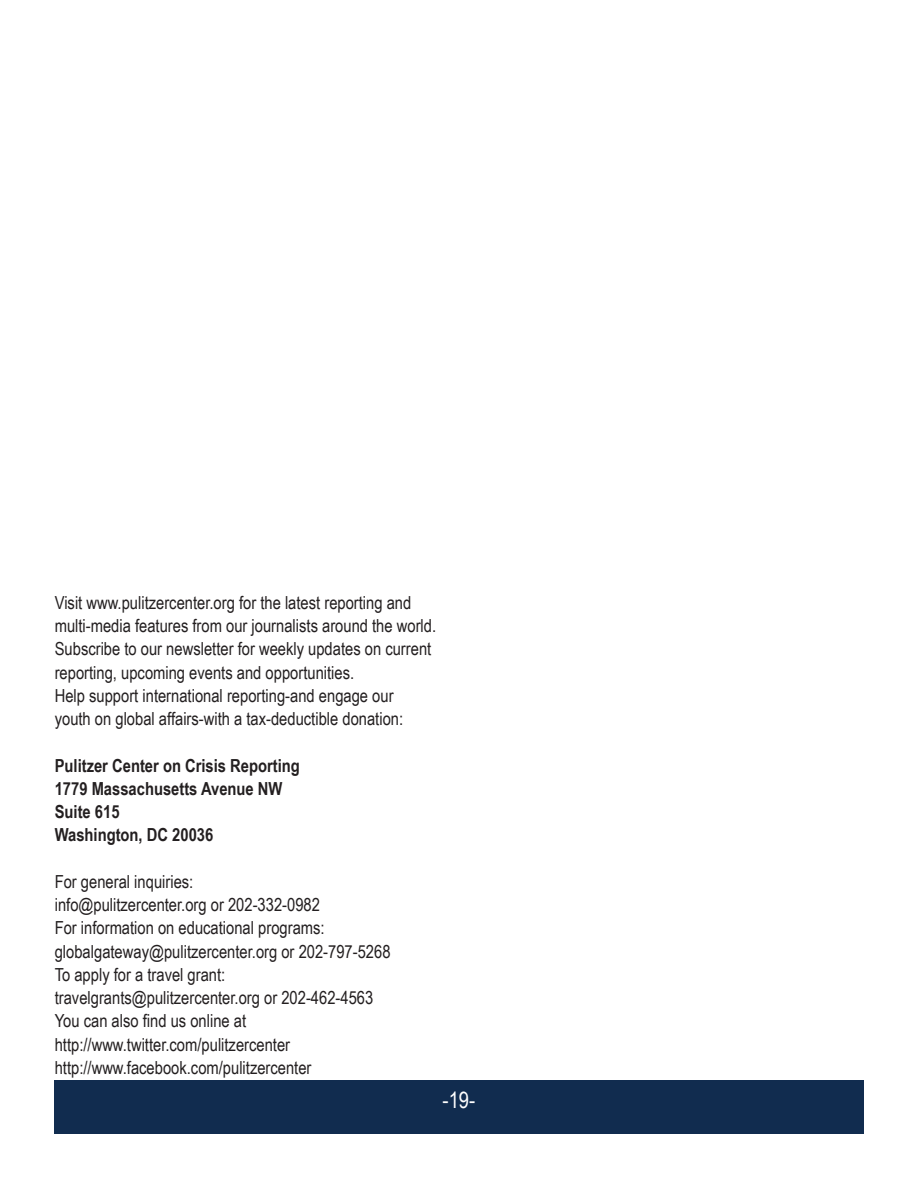
<style>
.page{position:relative;width:918px;height:1188px;background:#fff}
.page>*{position:absolute;margin:0;border:0;box-sizing:border-box;transform-origin:0 0}
.t1{font:22.5px "Arial Narrow";color:#fff}
.t2{font:18px "Arial Narrow";color:#231f20}
.t3{font:700 18px "Arial Narrow";color:#231f20}
</style>
<div class="page">
<div style="left:54px;top:1080px;width:810px;height:54px;background:#112c4f"></div>
<p class="t2" style="left:55px;top:589px;width:358px">Visit www.pulitzercenter.org for the latest reporting and</p>
<p class="t2" style="left:55px;top:613px;width:383px">multi-media features from our journalists around the world.</p>
<p class="t2" style="left:55px;top:636px;width:378px">Subscribe to our newsletter for weekly updates on current</p>
<p class="t2" style="left:55px;top:659px;width:301px">reporting, upcoming events and opportunities.</p>
<p class="t2" style="left:55px;top:682px;width:340px">Help support international reporting-and engage our</p>
<p class="t2" style="left:55px;top:706px;width:350px">youth on global affairs-with a tax-deductible donation:</p>
<p class="t3" style="left:55px;top:752px;width:247px">Pulitzer Center on Crisis Reporting</p>
<p class="t3" style="left:55px;top:775px;width:229px">1779 Massachusetts Avenue NW</p>
<p class="t3" style="left:55px;top:798px;width:66px">Suite 615</p>
<p class="t3" style="left:55px;top:821px;width:160px">Washington, DC 20036</p>
<p class="t2" style="left:55px;top:868px;width:140px">For general inquiries:</p>
<p class="t2" style="left:55px;top:892px;width:267px">info@pulitzercenter.org or 202-332-0982</p>
<p class="t2" style="left:55px;top:915px;width:271px">For information on educational programs:</p>
<p class="t2" style="left:55px;top:938px;width:337px">globalgateway@pulitzercenter.org or 202-797-5268</p>
<p class="t2" style="left:55px;top:961px;width:172px">To apply for a travel grant:</p>
<p class="t2" style="left:55px;top:985px;width:320px">travelgrants@pulitzercenter.org or 202-462-4563</p>
<p class="t2" style="left:55px;top:1008px;width:193px">You can also find us online at</p>
<p class="t2" style="left:55px;top:1031px;width:237px">http://www.twitter.com/pulitzercenter</p>
<p class="t2" style="left:55px;top:1054px;width:258px">http://www.facebook.com/pulitzercenter</p>
<p class="t1" style="left:443px;top:1083px;width:34px">-19-</p>
</div>
